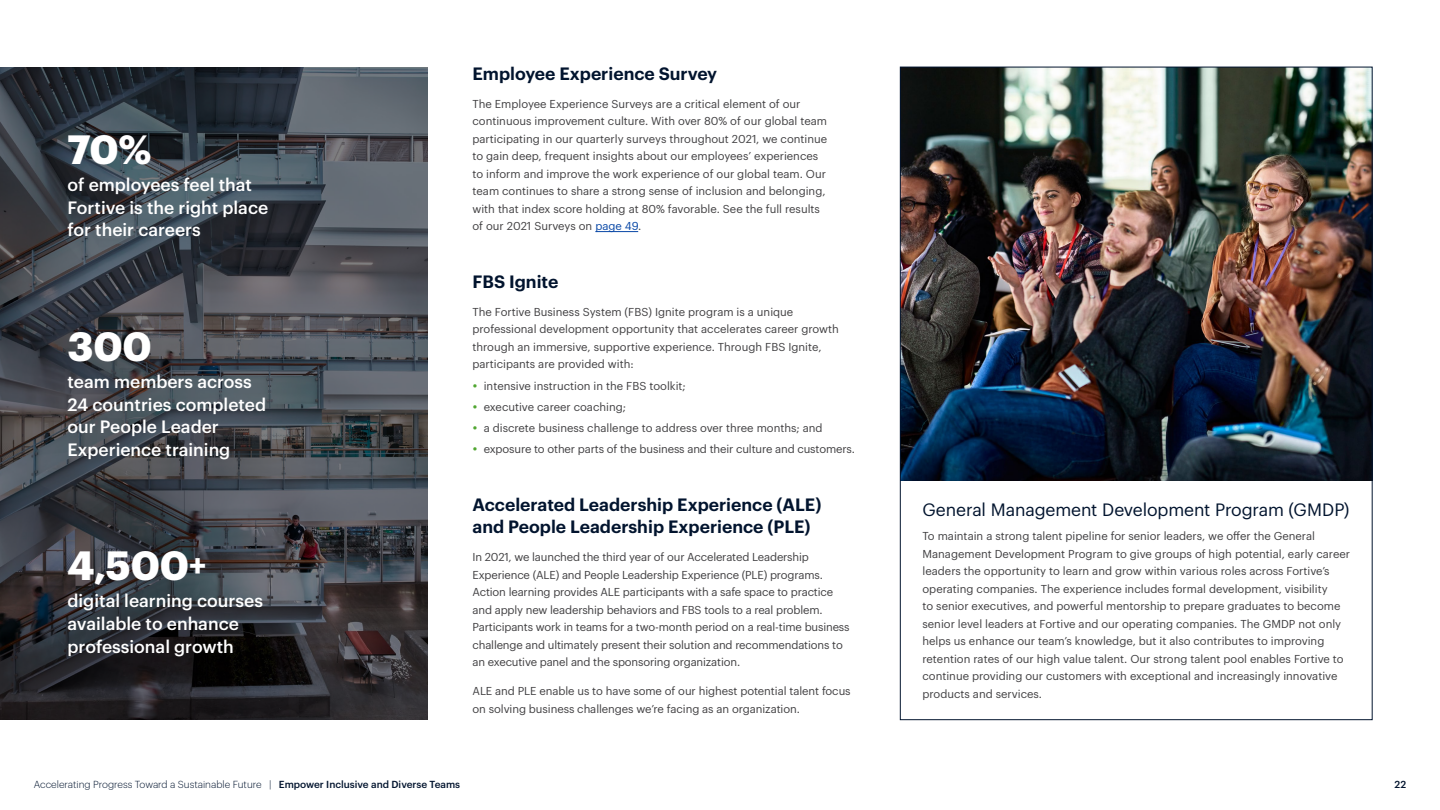
<style>
.page{position:relative;width:1440px;height:810px;background:#fff}
.page>*{position:absolute;margin:0;border:0;box-sizing:border-box;transform-origin:0 0}
.t1{font:700 40px "Graphik";letter-spacing:-.005em;color:#fff}
.t2{font:500 17.5px/22.5px "Graphik";color:#fff}
.t3{font:600 17.5px/22.5px "Graphik";color:#02142e}
.t4{font:17.5px "Graphik";letter-spacing:-.005em;color:#02142e}
.t5{font:11.25px/17.5px "Graphik";color:#414042}
.t6{font:300 10px "Graphik";color:#02142e}
.t7{font:500 10px "Graphik";color:#02142e}
.s1{font-size:30px}
.s2{color:#0847a6}
.s3{font-weight:500}
</style>
<div class="page">
<img style="left:902px;top:69px;width:468px;height:412px">
<svg style="left:0;top:68px;width:428px;height:652px;background:#3e4248"></svg>
<hr style="left:595px;top:231px;width:43px;height:1px;background:#0847a6">
<h1 class="t1" style="left:68px;top:118px;width:85px">70%</h1>
<h2 class="t2" style="left:67px;top:172px;width:202px">of employees feel that<br>Fortive is the right place for their careers</h2>
<h1 class="t1" style="left:68px;top:315px;width:86px">300</h1>
<h2 class="t2" style="left:68px;top:369px;width:200px">team members across<br>24 countries completed our People Leader<br>Experience training</h2>
<h1 class="t1" style="left:68px;top:535px;width:140px">4,500<span class="s1">+</span></h1>
<h2 class="t2" style="left:68px;top:588px;width:197px">digital learning courses available to enhance professional growth</h2>
<h2 class="t3" style="left:472px;top:61px;width:246px">Employee Experience Survey</h2>
<p class="t5" style="left:472px;top:94px;width:356px">The Employee Experience Surveys are a critical element of our continuous improvement culture. With over 80% of our global team participating in our quarterly surveys throughout 2021, we continue to gain deep, frequent insights about our employees’ experiences to inform and improve the work experience of our global team. Our team continues to share a strong sense of inclusion and belonging, with that index score holding at 80% favorable. See the full results of our 2021 Surveys on <span class="s2">page 49</span>.</p>
<h2 class="t3" style="left:472px;top:269px;width:87px">FBS Ignite</h2>
<p class="t5" style="left:472px;top:302px;width:368px">The Fortive Business System (FBS) Ignite program is a unique professional development opportunity that accelerates career growth through an immersive, supportive experience. Through FBS Ignite, participants are provided with:</p>
<p class="t5" style="left:484px;top:374px;width:373px;line-height:21.2px">intensive instruction in the FBS toolkit;<br>executive career coaching;<br>a discrete business challenge to address over three months; and exposure to other parts of the business and their culture and customers.</p>
<h2 class="t3" style="left:472px;top:492px;width:350px">Accelerated Leadership Experience (ALE) and People Leadership Experience (PLE)</h2>
<p class="t5" style="left:472px;top:548px;width:379px">In 2021, we launched the third year of our Accelerated Leadership Experience (ALE) and People Leadership Experience (PLE) programs.<br>Action learning provides ALE participants with a safe space to practice and apply new leadership behaviors and FBS tools to a real problem.<br>Participants work in teams for a two-month period on a real-time business challenge and ultimately present their solution and recommendations to an executive panel and the sponsoring organization.</p>
<p class="t5" style="left:472px;top:681px;width:380px">ALE and PLE enable us to have some of our highest potential talent focus on solving business challenges we’re facing as an organization.</p>
<h2 class="t4" style="left:922px;top:496px;width:429px">General Management Development Program (GMDP)</h2>
<p class="t5" style="left:922px;top:526px;width:429px">To maintain a strong talent pipeline for senior leaders, we offer the General Management Development Program to give groups of high potential, early career leaders the opportunity to learn and grow within various roles across Fortive’s operating companies. The experience includes formal development, visibility<br>to senior executives, and powerful mentorship to prepare graduates to become senior level leaders at Fortive and our operating companies. The GMDP not only helps us enhance our team’s knowledge, but it also contributes to improving retention rates of our high value talent. Our strong talent pool enables Fortive to continue providing our customers with exceptional and increasingly innovative products and services.</p>
<p class="t6" style="left:34px;top:777px;width:428px">Accelerating Progress Toward a Sustainable Future | <span class="s3">Empower Inclusive and Diverse Teams</span></p>
<p class="t7" style="left:1395px;top:776px;width:13px">22</p>
</div>
